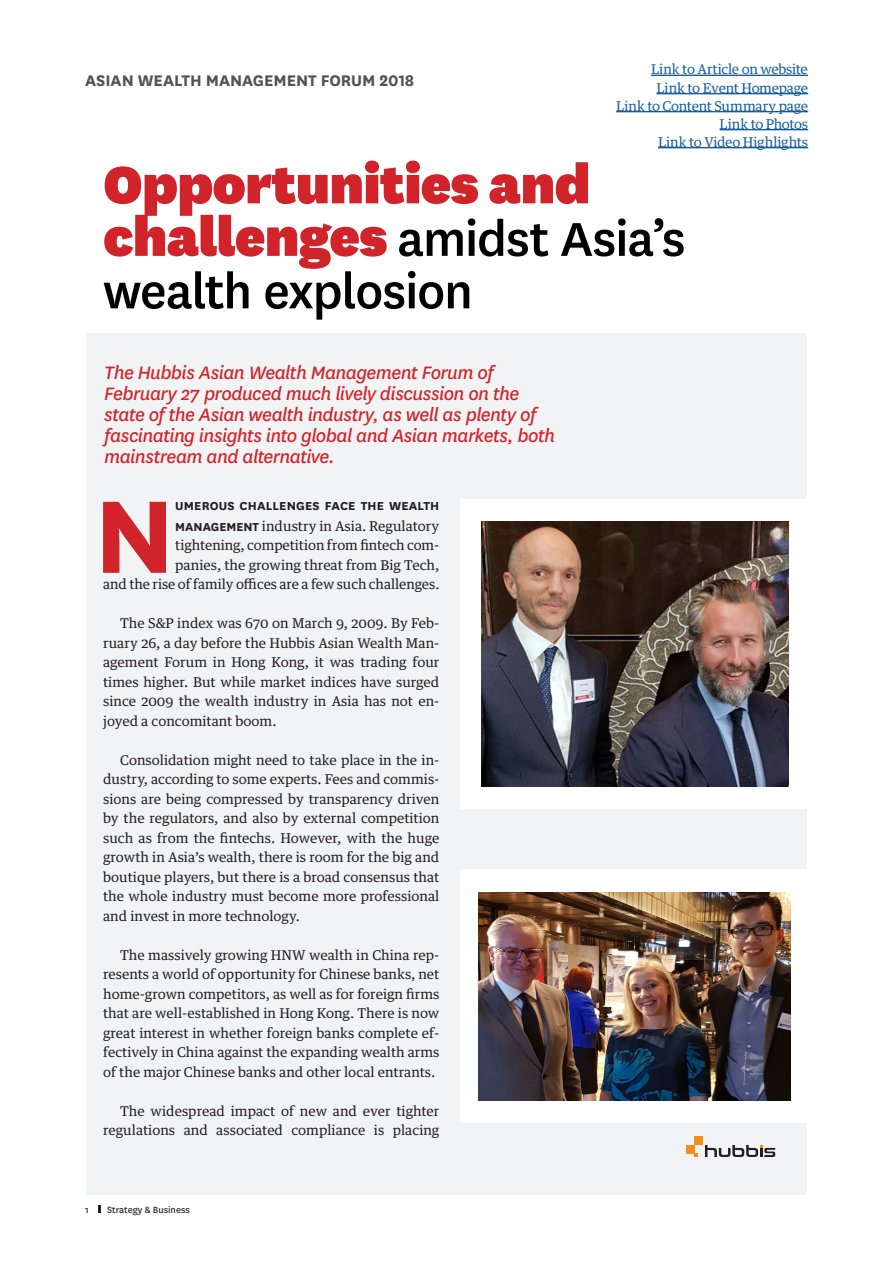
<style>
.page{position:relative;width:893px;height:1263px;background:#fff}
.page>*{position:absolute;margin:0;border:0;box-sizing:border-box;transform-origin:0 0}
.t1{font:700 120.45px "National";color:#d1232a}
.t2{font:900 61.5px "National";letter-spacing:-.015em;color:#d1232a}
.t3{font:500 55.5px/52.5px "National";letter-spacing:-.02em;color:#000}
.t4{font:italic 21px/21px "National";letter-spacing:-.03em;color:#d1232a}
.t5{font:700 18px "National";letter-spacing:-.005em;color:#535355}
.t6{font:13.5px/19.5px "Guardian Text Egyp";color:#231f20;text-align:justify}
.t7{font:13.5px "Guardian Text Egyp";letter-spacing:-.015em;color:#175d9e}
.t8{font:700 13.5px/21px "National";letter-spacing:.01em;color:#231f20}
.t9{font:10.5px "National";color:#231f20}
.s1{font-weight:900;font-size:61.5px;color:#d1232a}
.s2{font-family:"Guardian Text Egyp";font-weight:400}
</style>
<div class="page">
<svg style="left:98px;top:1205px;width:2px;height:8px"></svg>
<div style="left:86px;top:334px;width:721px;height:861px;background:#f2f3f4"></div>
<svg style="left:705px;top:1145px;width:70px;height:12px"></svg>
<div style="left:694px;top:1137px;width:9px;height:8px;background:#f68e1e"></div>
<div style="left:686px;top:1145px;width:8px;height:8px;background:#f68e1e"></div>
<svg style="left:694px;top:1153px;width:4px;height:4px"></svg>
<div style="left:461px;top:500px;width:347px;height:309px;background:#fff"></div>
<div style="left:460px;top:870px;width:348px;height:253px;background:#fff"></div>
<img style="left:478px;top:892px;width:312px;height:208px">
<hr style="left:651px;top:75px;width:157px;height:1px;background:#175d9e">
<hr style="left:656px;top:93px;width:152px;height:1px;background:#175d9e">
<hr style="left:616px;top:111px;width:192px;height:1px;background:#175d9e">
<hr style="left:720px;top:129px;width:88px;height:1px;background:#175d9e">
<hr style="left:658px;top:147px;width:150px;height:1px;background:#175d9e">
<img style="left:482px;top:522px;width:307px;height:264px">
<h3 class="t5" style="left:85px;top:67px;width:331px">ASIAN WEALTH MANAGEMENT FORUM 2018</h3>
<p class="t7" style="left:651px;top:58px;width:158px">Link to Article on website</p>
<p class="t7" style="left:656px;top:77px;width:153px">Link to Event Homepage</p>
<p class="t7" style="left:616px;top:95px;width:193px">Link to Content Summary page</p>
<p class="t7" style="left:720px;top:113px;width:90px">Link to Photos</p>
<p class="t7" style="left:658px;top:131px;width:152px">Link to Video Highlights</p>
<p class="t2" style="left:103px;top:142px;width:489px">Opportunities and</p>
<p class="t3" style="left:103px;top:209px;width:584px"><span class="s1">challenges</span> amidst Asia’s wealth explosion</p>
<p class="t4" style="left:104px;top:361px;width:452px">The Hubbis Asian Wealth Management Forum of February 27 produced much lively discussion on the state of the Asian wealth industry, as well as plenty of fascinating insights into global and Asian markets, both mainstream and alternative.</p>
<p class="t1" style="left:94px;top:451px;width:83px">N</p>
<p class="t8" style="left:175px;top:494px;width:266px">UMEROUS CHALLENGES FACE THE WEALTH<br>MANAGEMENT <span class="s2">industry in Asia. Regulatory</span></p>
<p class="t6" style="left:103px;top:534px;width:338px;text-align:right">tightening, competition from fintech com-<br>panies, the growing threat from Big Tech,<br>and the rise of family offices are a few such challenges.</p>
<p class="t6" style="left:103px;top:612px;width:338px;text-indent:17px">The S&amp;P index was 670 on March 9, 2009. By Feb&shy;ruary 26, a day before the Hubbis Asian Wealth Man&shy;agement Forum in Hong Kong, it was trading four times higher. But while market indices have surged since 2009 the wealth industry in Asia has not en&shy;joyed a concomitant boom.</p>
<p class="t6" style="left:103px;top:749px;width:338px;text-indent:17px">Consolidation might need to take place in the in&shy;dustry, according to some experts. Fees and commis&shy;sions are being compressed by transparency driven by the regulators, and also by external competition such as from the fintechs. However, with the huge growth in Asia’s wealth, there is room for the big and boutique players, but there is a broad consensus that the whole industry must become more professional and invest in more technology.</p>
<p class="t6" style="left:103px;top:944px;width:338px;text-indent:17px">The massively growing HNW wealth in China rep&shy;resents a world of opportunity for Chinese banks, net home-grown competitors, as well as for foreign firms that are well-established in Hong Kong. There is now great interest in whether foreign banks complete ef&shy;fectively in China against the expanding wealth arms of the major Chinese banks and other local entrants.</p>
<p class="t6" style="left:103px;top:1100px;width:338px;text-align:right">The widespread impact of new and ever tighter regulations and associated compliance is placing</p>
<p class="t9" style="left:85px;top:1202px;width:5px">1</p>
<p class="t9" style="left:107px;top:1202px;width:84px">Strategy &amp; Business</p>
</div>
